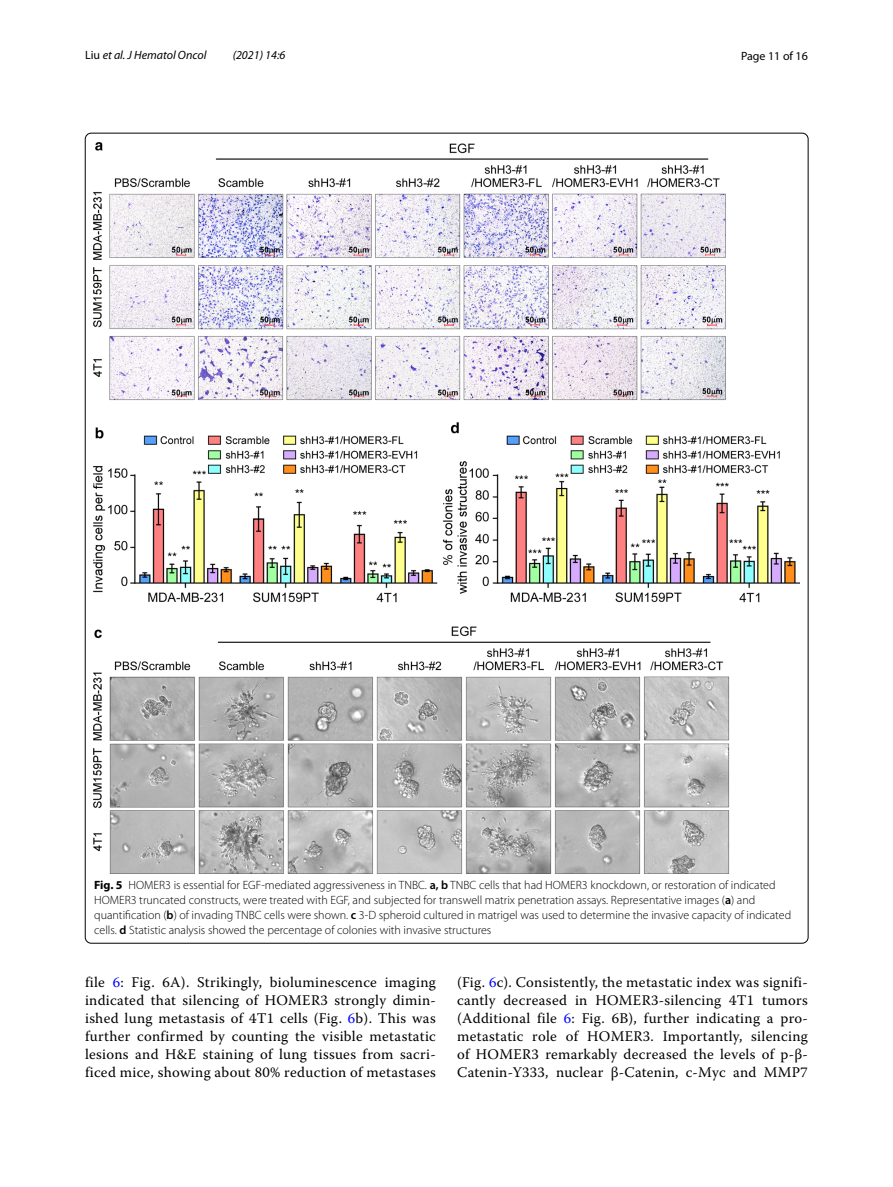
<style>
.page{position:relative;width:893px;height:1187px;background:#fff}
.page>*{position:absolute;margin:0;border:0;box-sizing:border-box;transform-origin:0 0}
.t1{font:14.7px/18px "Warnock Pro";letter-spacing:.02em;color:#000;text-align:justify}
.t2{font:300 12px/15px "Myriad Pro";color:#000}
.t3{font:italic 12px "Myriad Pro";color:#000}
.t4{font:12px "Myriad Pro";color:#000}
.s1{font-style:normal}
.s2{font-weight:700}
.s3{font-weight:600}
.s4{color:#00f}
</style>
<div class="page">
<img style="left:94px;top:142px;width:706px;height:731px">
<p class="t3" style="left:85px;top:48px;width:123px"><span class="s1">Liu</span> et al. J Hematol Oncol</p>
<p class="t3" style="left:233px;top:48px;width:54px">(2021) 14:6</p>
<p class="t4" style="left:741px;top:48px;width:68px">Page 11 of 16</p>
<p class="t2" style="left:94px;top:877px;width:698px"><span class="s2">Fig. 5</span> HOMER3 is essential for EGF-mediated aggressiveness in TNBC. <span class="s3">a, b</span> TNBC cells that had HOMER3 knockdown, or restoration of indicated HOMER3 truncated constructs, were treated with EGF, and subjected for transwell matrix penetration assays. Representative images (<span class="s3">a</span>) and quantification (<span class="s3">b</span>) of invading TNBC cells were shown. <span class="s3">c</span> 3-D spheroid cultured in matrigel was used to determine the invasive capacity of indicated cells. <span class="s3">d</span> Statistic analysis showed the percentage of colonies with invasive structures</p>
<p class="t1" style="left:85px;top:972px;width:352px">file <span class="s4">6</span>: Fig. 6A). Strikingly, bioluminescence imaging indicated that silencing of HOMER3 strongly dimin&shy;ished lung metastasis of 4T1 cells (Fig. <span class="s4">6</span>b). This was further confirmed by counting the visible metastatic lesions and H&amp;E staining of lung tissues from sacri&shy;ficed mice, showing about 80% reduction of metastases</p>
<p class="t1" style="left:457px;top:972px;width:352px">(Fig. <span class="s4">6</span>c). Consistently, the metastatic index was signifi&shy;cantly decreased in HOMER3-silencing 4T1 tumors (Additional file <span class="s4">6</span>: Fig. 6B), further indicating a pro&shy;metastatic role of HOMER3. Importantly, silencing of HOMER3 remarkably decreased the levels of p-β-Catenin-Y333, nuclear β-Catenin, c-Myc and MMP7</p>
</div>
